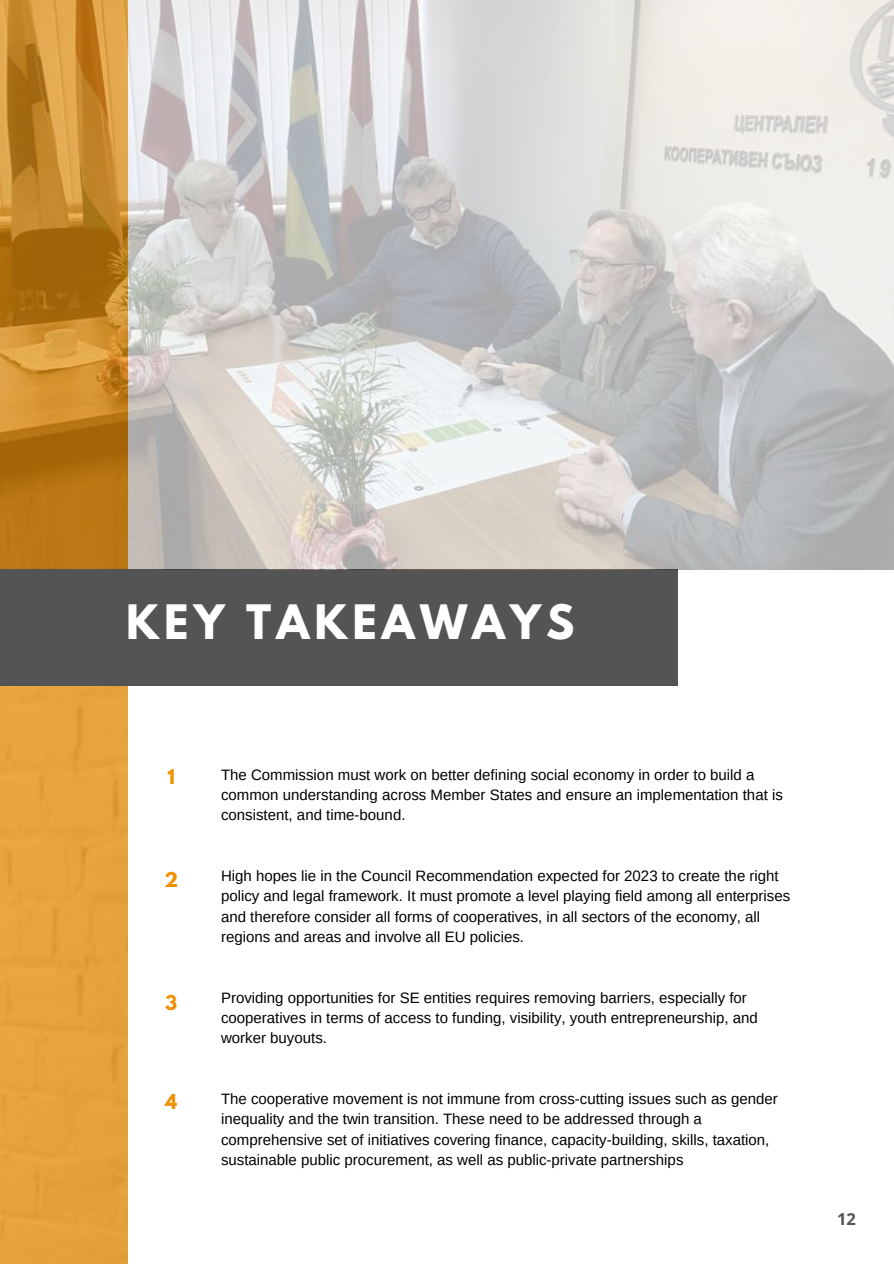
<style>
.page{position:relative;width:894px;height:1264px;background:#fff}
.page>*{position:absolute;margin:0;border:0;box-sizing:border-box;transform-origin:0 0}
.t1{font:700 42px "League Spartan";letter-spacing:.12em;color:#fff}
.t2{font:700 18.15px "League Spartan";color:#ef9100}
.t3{font:700 16.5px "Open Sans";color:#545454}
.t4{font:15px/20.2px "Arimo";color:#000}
</style>
<div class="page">
<div style="left:0;top:685px;width:128px;height:578px;background:#e6a33c"></div>
<div style="left:0;top:569px;width:677px;height:116px;background:#545454"></div>
<img style="left:0;top:0;width:893px;height:569px">
<h1 class="t1" style="left:126px;top:601px;width:450px">KEY TAKEAWAYS</h1>
<p class="t2" style="left:167px;top:767px;width:9px">1</p>
<p class="t4" style="left:221px;top:764px;width:563px">The Commission must work on better defining social economy in order to build a common understanding across Member States and ensure an implementation that is consistent, and time-bound.</p>
<p class="t2" style="left:164px;top:870px;width:15px">2</p>
<p class="t4" style="left:221px;top:865px;width:570px">High hopes lie in the Council Recommendation expected for 2023 to create the right policy and legal framework. It must promote a level playing field among all enterprises and therefore consider all forms of cooperatives, in all sectors of the economy, all regions and areas and involve all EU policies.</p>
<p class="t2" style="left:165px;top:993px;width:14px">3</p>
<p class="t4" style="left:221px;top:987px;width:538px">Providing opportunities for SE entities requires removing barriers, especially for cooperatives in terms of access to funding, visibility, youth entrepreneurship, and worker buyouts.</p>
<p class="t2" style="left:165px;top:1092px;width:14px">4</p>
<p class="t4" style="left:221px;top:1088px;width:558px">The cooperative movement is not immune from cross-cutting issues such as gender inequality and the twin transition. These need to be addressed through a comprehensive set of initiatives covering finance, capacity-building, skills, taxation, sustainable public procurement, as well as public-private partnerships</p>
<p class="t3" style="left:836px;top:1206px;width:20px">12</p>
</div>
